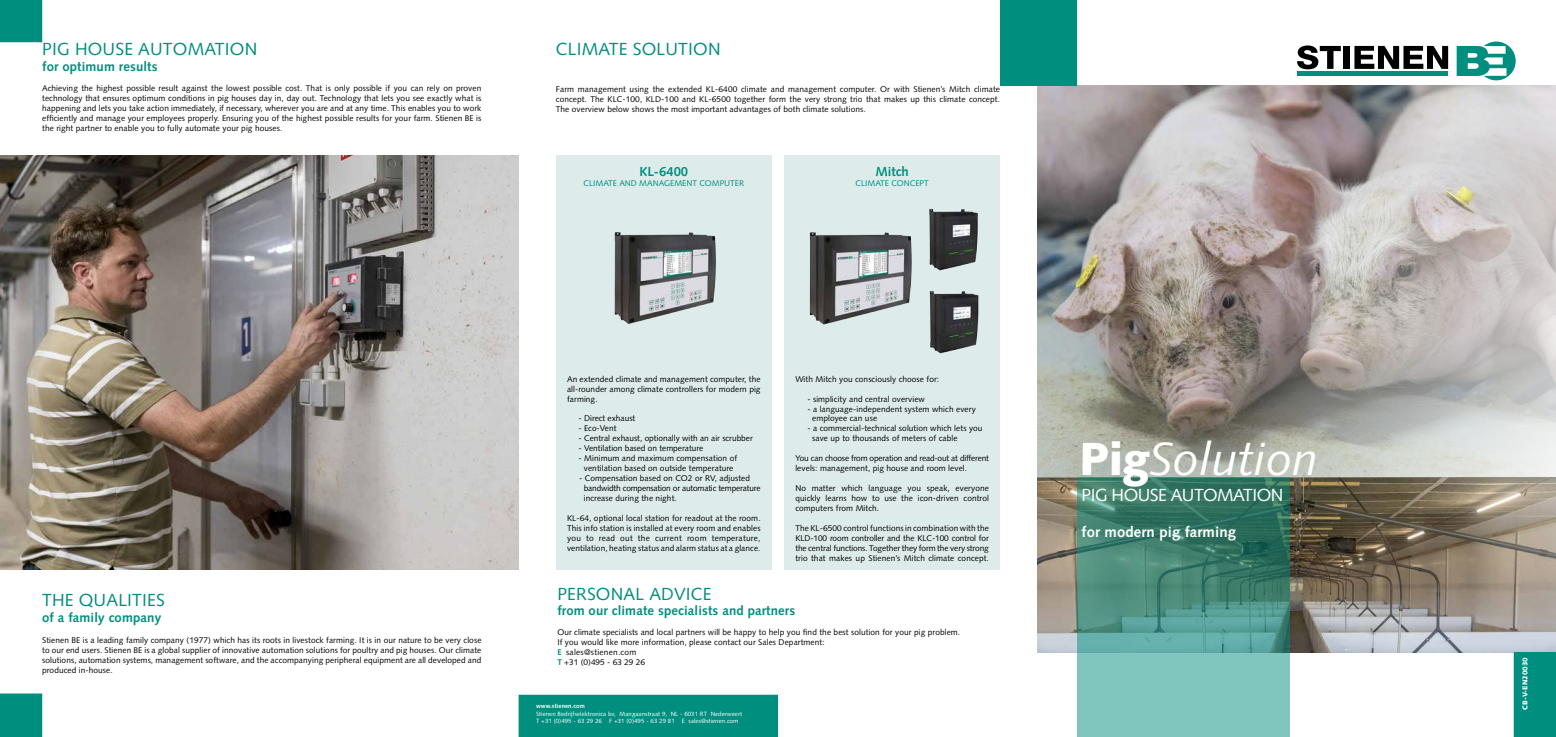
<style>
.page{position:relative;width:1556px;height:737px;background:#fff}
.page>*{position:absolute;margin:0;border:0;box-sizing:border-box;transform-origin:0 0}
.t1{font:italic 46.38px "Syntax LT Std";color:#fff}
.t2{font:17.5px "Syntax LT Std";letter-spacing:.01em;color:#008e7f}
.t3{font:17.5px "Syntax LT Std";letter-spacing:-.03em;color:#fff}
.t4{font:700 14.88px "Syntax LT Std";letter-spacing:.01em;color:#fff}
.t5{font:700 13.12px "Syntax LT Std";letter-spacing:.01em;color:#008e7f}
.t6{font:8.31px/10px "Syntax LT Std";letter-spacing:.01em;color:#000;text-align:justify}
.t7{font:8.31px/10px "Syntax LT Std";letter-spacing:-.02em;color:#000}
.t8{font:8.31px "Syntax LT Std";color:#008e7f}
.t9{font:900 7px "Syntax LT Std";color:#fff}
.t10{font:6.12px/7.4px "Syntax LT Std";letter-spacing:.01em;color:#fff}
.t11{font:700 6.12px "Syntax LT Std";letter-spacing:.01em;color:#fff}
.s1{font-weight:700;color:#008e7f}
.s2{font-weight:900;font-style:normal}
</style>
<div class="page">
<img style="left:0;top:155px;width:518px;height:414px">
<div style="left:784px;top:155px;width:216px;height:414px;background:#ddecea"></div>
<div style="left:556px;top:155px;width:215px;height:414px;background:#ddecea"></div>
<img style="left:614px;top:232px;width:102px;height:92px">
<img style="left:929px;top:208px;width:49px;height:63px">
<img style="left:929px;top:291px;width:50px;height:63px">
<img style="left:809px;top:232px;width:103px;height:92px">
<div style="left:518px;top:694px;width:260px;height:43px;background:#008e7f"></div>
<img style="left:1037px;top:85px;width:518px;height:567px">
<svg style="left:1297px;top:45px;width:43px;height:24px"></svg>
<div style="left:1343px;top:46px;width:6px;height:23px;background:#000"></div>
<svg style="left:1354px;top:46px;width:93px;height:23px"></svg>
<svg style="left:1456px;top:42px;width:59px;height:38px"></svg>
<div style="left:1297px;top:71px;width:150px;height:5px;background:#008e7f"></div>
<div style="left:1000px;top:0;width:76px;height:85px;background:#008e7f"></div>
<div style="left:1513px;top:652px;width:42px;height:85px;background:#008e7f"></div>
<svg style="left:1077px;top:477px;width:213px;height:260px;background:#579a8e"></svg>
<div style="left:0;top:0;width:42px;height:42px;background:#008e7f"></div>
<div style="left:0;top:693px;width:42px;height:44px;background:#008e7f"></div>
<h2 class="t2" style="left:42px;top:39px;width:217px">PIG HOUSE AUTOMATION</h2>
<h3 class="t5" style="left:42px;top:59px;width:117px">for optimum results</h3>
<p class="t6" style="left:42px;top:83px;width:441px">Achieving the highest possible result against the lowest possible cost. That is only possible if you can rely on proven technology that ensures optimum conditions in pig houses day in, day out. Technology that lets you see exactly what is happening and lets you take action immediately, if necessary, wherever you are and at any time. This enables you to work efficiently and manage your employees properly. Ensuring you of the highest possible results for your farm. Stienen BE is the right partner to enable you to fully automate your pig houses.</p>
<h2 class="t2" style="left:556px;top:38px;width:166px">CLIMATE SOLUTION</h2>
<p class="t6" style="left:556px;top:84px;width:445px">Farm management using the extended KL-6400 climate and management computer. Or with Stienen’s Mitch climate concept. The KLC-100, KLD-100 and KL-6500 together form the very strong trio that makes up this climate concept.<br>The overview below shows the most important advantages of both climate solutions.</p>
<h3 class="t5" style="left:639px;top:164px;width:50px">KL-6400</h3>
<p class="t8" style="left:583px;top:178px;width:162px">CLIMATE AND MANAGEMENT COMPUTER</p>
<h3 class="t5" style="left:875px;top:164px;width:35px">Mitch</h3>
<p class="t8" style="left:855px;top:178px;width:75px">CLIMATE CONCEPT</p>
<h2 class="t2" style="left:42px;top:589px;width:124px">THE QUALITIES</h2>
<h3 class="t5" style="left:42px;top:609px;width:121px">of a family company</h3>
<p class="t6" style="left:42px;top:635px;width:441px">Stienen BE is a leading family company (1977) which has its roots in livestock farming. It is in our nature to be very close to our end users. Stienen BE is a global supplier of innovative automation solutions for poultry and pig houses. Our climate solutions, automation systems, management software, and the accompanying peripheral equipment are all developed and produced in-house.</p>
<p class="t6" style="left:567px;top:374px;width:195px">An extended climate and management computer, the all-rounder among climate controllers for modern pig farming.</p>
<p class="t6" style="left:578px;top:413px;width:58px">- Direct exhaust</p>
<p class="t6" style="left:578px;top:423px;width:39px">- Eco-Vent</p>
<p class="t6" style="left:578px;top:433px;width:176px">- Central exhaust, optionally with an air scrubber</p>
<p class="t6" style="left:578px;top:443px;width:126px">- Ventilation based on temperature</p>
<p class="t6" style="left:578px;top:453px;width:160px;text-align:center">- Minimum and maximum compensation of ventilation based on outside temperature</p>
<p class="t6" style="left:584px;top:473px;width:178px;text-align:left;text-indent:-5px">- Compensation based on CO2 or RV, adjusted bandwidth compensation or automatic temperature increase during the night.</p>
<p class="t6" style="left:567px;top:513px;width:195px">KL-64, optional local station for readout at the room.<br>This info station is installed at every room and enables you to read out the current room temperature, ventilation, heating status and alarm status at a glance.</p>
<p class="t6" style="left:795px;top:374px;width:145px">With Mitch you consciously choose for:</p>
<p class="t6" style="left:807px;top:393px;width:119px">- simplicity and central overview</p>
<p class="t6" style="left:812px;top:403px;width:165px;text-indent:-5px">- a language-independent system which every employee can use</p>
<p class="t6" style="left:812px;top:423px;width:172px;text-indent:-5px">- a commercial-technical solution which lets you save up to thousands of meters of cable</p>
<p class="t7" style="left:795px;top:453px;width:195px">You can choose from operation and read-out at different levels: management, pig house and room level.</p>
<p class="t6" style="left:795px;top:483px;width:195px">No matter which language you speak, everyone quickly learns how to use the icon-driven control computers from Mitch.</p>
<p class="t6" style="left:795px;top:523px;width:195px">The KL-6500 control functions in combination with the KLD-100 room controller and the KLC-100 control for the central functions. Together they form the very strong trio that makes up Stienen’s Mitch climate concept.</p>
<h2 class="t2" style="left:557px;top:583px;width:156px">PERSONAL ADVICE</h2>
<h3 class="t5" style="left:557px;top:603px;width:239px">from our climate specialists and partners</h3>
<p class="t6" style="left:557px;top:627px;width:404px;text-align:left">Our climate specialists and local partners will be happy to help you find the best solution for your pig problem.<br>If you would like more information, please contact our Sales Department:<br><span class="s1">E</span> sales@stienen.com<br><span class="s1">T</span> +31 (0)495 - 63 29 26</p>
<p class="t11" style="left:536px;top:702px;width:50px">www.stienen.com</p>
<p class="t10" style="left:536px;top:709px;width:208px">Stienen Bedrijfselektronica bv, Mangaanstraat 9, NL - 6031 RT Nederweert<br>T +31 (0)495 - 63 29 26 F +31 (0)495 - 63 29 81 E sales@stienen.com</p>
<h1 class="t1" style="left:1079px;top:431px;width:240px"><span class="s2">Pig</span>Solution</h1>
<h2 class="t3" style="left:1081px;top:485px;width:203px">PIG HOUSE AUTOMATION</h2>
<h3 class="t4" style="left:1081px;top:523px;width:156px">for modern pig farming</h3>
<p class="t9" style="left:1520px;top:709px;width:54px;rotate:-90deg">CB-V-EN20030</p>
</div>
